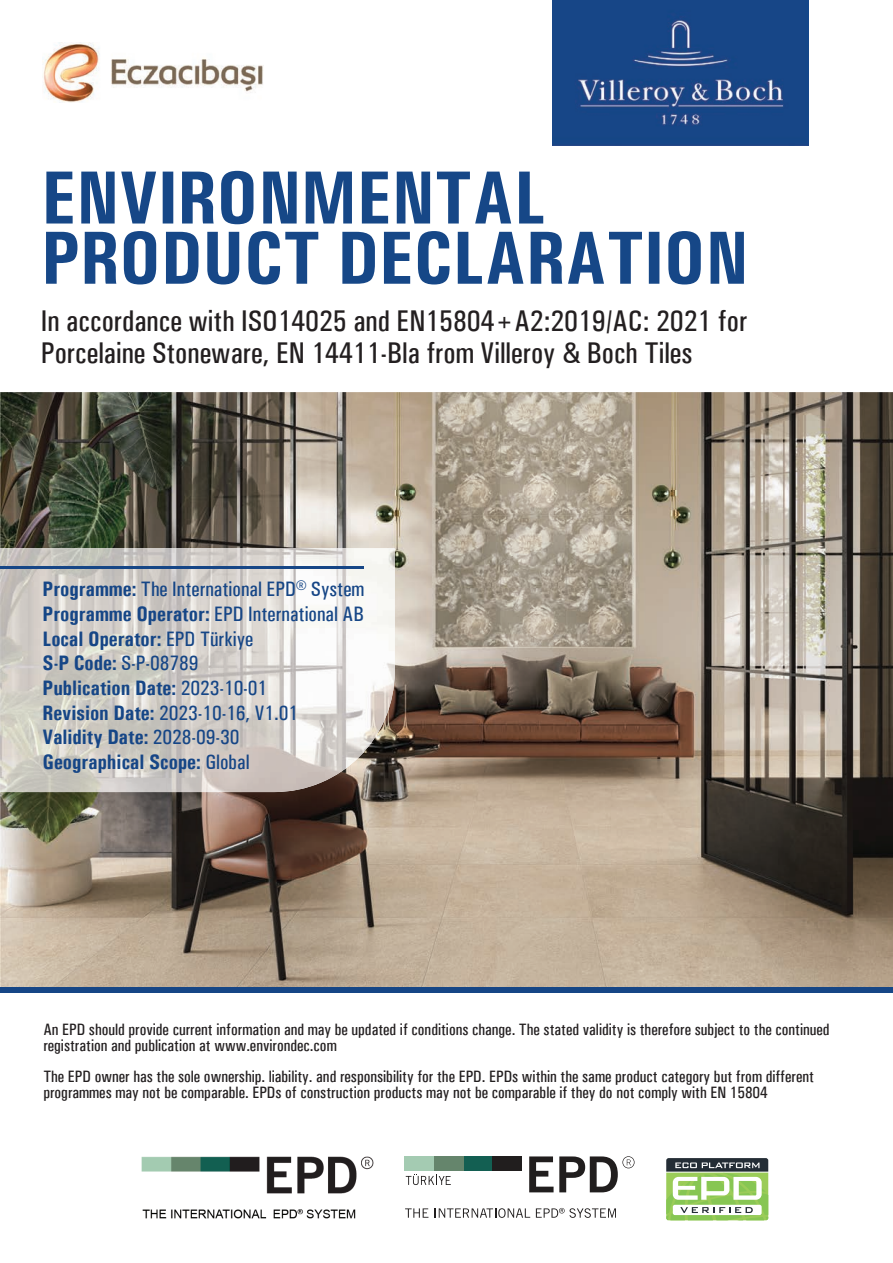
<style>
.page{position:relative;width:893px;height:1263px;background:#fff}
.page>*{position:absolute;margin:0;border:0;box-sizing:border-box;transform-origin:0 0}
.t1{font:700 condensed 75.3px/60.2px "Univers";color:#164787}
.t2{font:500 condensed 30px/32.2px "Univers";color:#231f20}
.t3{font:700 condensed 21px/24.6px "Univers";color:#164686}
.t4{font:500 condensed 16.5px/15.6px "Univers";color:#231f20}
.s1{font-weight:500}
</style>
<div class="page">
<img style="left:0;top:392px;width:893px;height:595px">
<img style="left:553px;top:0;width:255px;height:146px">
<img style="left:0;top:548px;width:297px;height:244px">
<img style="left:296px;top:548px;width:99px;height:242px">
<hr style="left:0;top:566px;width:364px;height:3px;background:#164686">
<div style="left:0;top:987px;width:893px;height:6px;background:#164686"></div>
<img style="left:43px;top:42px;width:221px;height:61px">
<img style="left:141px;top:1156px;width:233px;height:63px">
<svg style="left:666px;top:1158px;width:102px;height:62px"></svg>
<div style="left:463px;top:1156px;width:29px;height:15px;background:#135f52"></div>
<div style="left:434px;top:1156px;width:29px;height:15px;background:#65856c"></div>
<div style="left:405px;top:1156px;width:29px;height:15px;background:#a4cbb2"></div>
<div style="left:492px;top:1156px;width:29px;height:15px;background:#211e1e"></div>
<svg style="left:529px;top:1156px;width:105px;height:36px"></svg>
<svg style="left:405px;top:1208px;width:23px;height:10px"></svg>
<svg style="left:435px;top:1208px;width:95px;height:10px"></svg>
<svg style="left:536px;top:1208px;width:80px;height:10px"></svg>
<svg style="left:406px;top:1175px;width:45px;height:10px"></svg>
<h1 class="t1" style="left:41px;top:167px;width:709px">ENVIRONMENTAL<br>PRODUCT DECLARATION</h1>
<h2 class="t2" style="left:41px;top:304px;width:708px">In accordance with ISO14025 and EN15804+A2:2019/AC: 2021 for<br>Porcelaine Stoneware, EN 14411-Bla from Villeroy &amp; Boch Tiles</h2>
<p class="t3" style="left:43px;top:577px;width:323px">Programme: <span class="s1">The International EPD® System<br></span>Programme Operator: <span class="s1">EPD International AB<br></span>Local Operator: <span class="s1">EPD Türkiye<br></span>S-P Code: <span class="s1">S-P-08789<br></span>Publication Date: <span class="s1">2023-10-01<br></span>Revision Date: <span class="s1">2023-10-16, V1.01<br></span>Validity Date: <span class="s1">2028-09-30<br></span>Geographical Scope: <span class="s1">Global</span></p>
<p class="t4" style="left:43px;top:1022px;width:788px">An EPD should provide current information and may be updated if conditions change. The stated validity is therefore subject to the continued registration and publication at www.environdec.com</p>
<p class="t4" style="left:43px;top:1068px;width:772px">The EPD owner has the sole ownership. liability. and responsibility for the EPD. EPDs within the same product category but from different programmes may not be comparable. EPDs of construction products may not be comparable if they do not comply with EN 15804</p>
</div>
